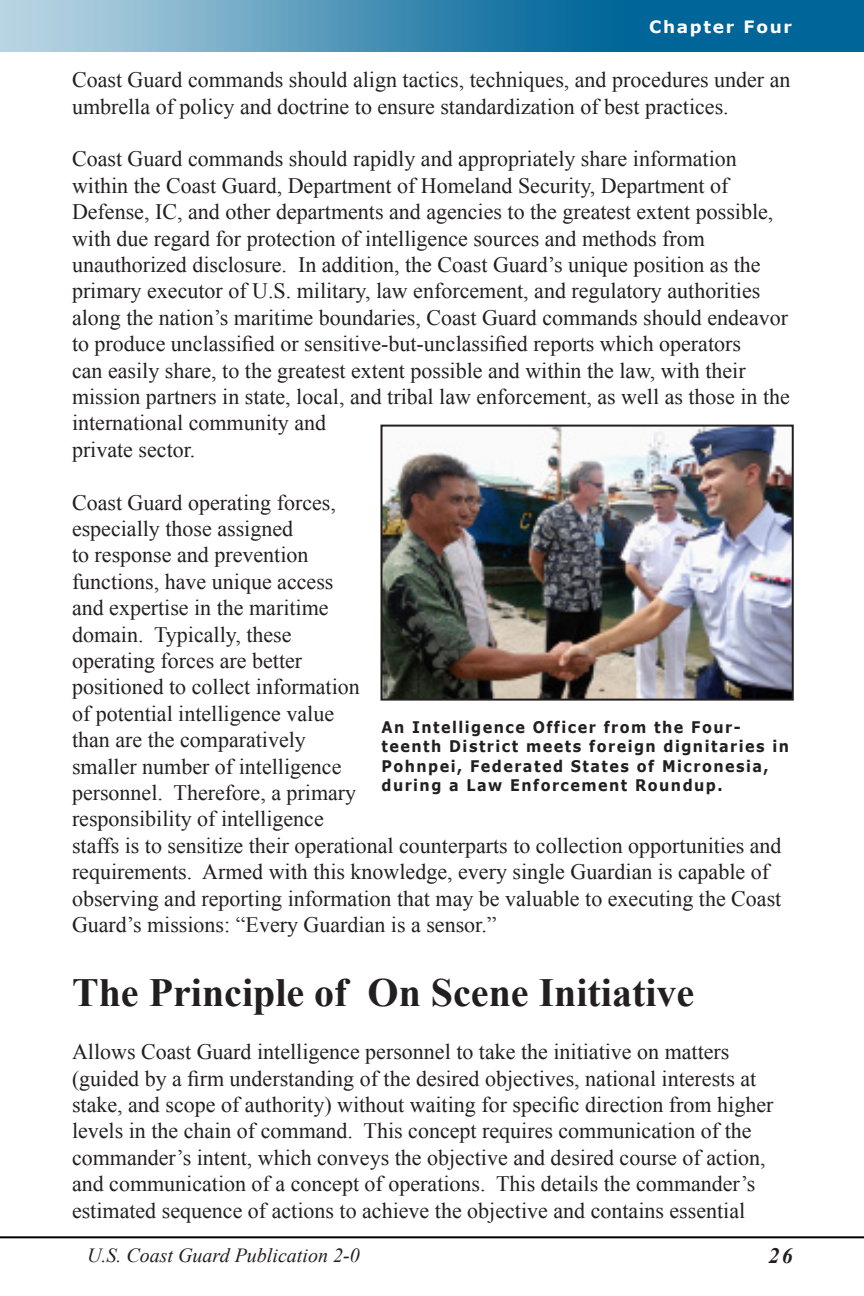
<style>
.page{position:relative;width:864px;height:1296px;background:#fff}
.page>*{position:absolute;margin:0;border:0;box-sizing:border-box;transform-origin:0 0}
.t1{font:700 40px "Times New Roman";color:#231f20}
.t2{font:22px/26.4px "Times New Roman";color:#231f20}
.t3{font:italic 700 22px "Times New Roman";color:#231f20}
.t4{font:italic 20px "Times New Roman";color:#231f20}
.t5{font:700 17px "Verdana";letter-spacing:.1em;color:#fff}
.t6{font:700 16px/19.2px "Verdana";letter-spacing:.1em;color:#231f20;scale:.9 1}
</style>
<div class="page">
<hr style="left:0;top:1236px;width:864px;height:2px;background:#000">
<img style="left:0;top:0;width:864px;height:52px">
<img style="left:383px;top:428px;width:408px;height:270px">
<div style="left:380px;top:425px;width:414px;height:276px;border:2px solid #231f20"></div>
<p class="t5" style="left:649px;top:16px;width:144px">Chapter Four</p>
<p class="t2" style="left:72px;top:66px;width:720px">Coast Guard commands should align tactics, techniques, and procedures under an umbrella of policy and doctrine to ensure standardization of best practices.</p>
<p class="t2" style="left:72px;top:146px;width:719px">Coast Guard commands should rapidly and appropriately share information within the Coast Guard, Department of Homeland Security, Department of Defense, IC, and other departments and agencies to the greatest extent possible, with due regard for protection of intelligence sources and methods from unauthorized disclosure. In addition, the Coast Guard’s unique position as the primary executor of U.S. military, law enforcement, and regulatory authorities along the nation’s maritime boundaries, Coast Guard commands should endeavor to produce unclassified or sensitive-but-unclassified reports which operators<br>can easily share, to the greatest extent possible and within the law, with their mission partners in state, local, and tribal law enforcement, as well as those in the international community and<br>private sector.</p>
<p class="t2" style="left:72px;top:489px;width:711px">Coast Guard operating forces,<br>especially those assigned<br>to response and prevention<br>functions, have unique access<br>and expertise in the maritime<br>domain. Typically, these<br>operating forces are better<br>positioned to collect information<br>of potential intelligence value<br>than are the comparatively<br>smaller number of intelligence<br>personnel. Therefore, a primary<br>responsibility of intelligence<br>staffs is to sensitize their operational counterparts to collection opportunities and requirements. Armed with this knowledge, every single Guardian is capable of observing and reporting information that may be valuable to executing the Coast Guard’s missions: “Every Guardian is a sensor.”</p>
<p class="t6" style="left:382px;top:718px;width:454px">An Intelligence Officer from the Four&shy;teenth District meets foreign dignitaries in Pohnpei, Federated States of Micronesia, during a Law Enforcement Roundup.</p>
<h1 class="t1" style="left:72px;top:965px;width:624px">The Principle of On Scene Initiative</h1>
<p class="t2" style="left:72px;top:1038px;width:703px">Allows Coast Guard intelligence personnel to take the initiative on matters (guided by a firm understanding of the desired objectives, national interests at stake, and scope of authority) without waiting for specific direction from higher levels in the chain of command. This concept requires communication of the commander’s intent, which conveys the objective and desired course of action, and communication of a concept of operations. This details the commander’s estimated sequence of actions to achieve the objective and contains essential</p>
<p class="t4" style="left:87px;top:1242px;width:274px">U.S. Coast Guard Publication 2-0</p>
<p class="t3" style="left:769px;top:1240px;width:26px">26</p>
</div>
